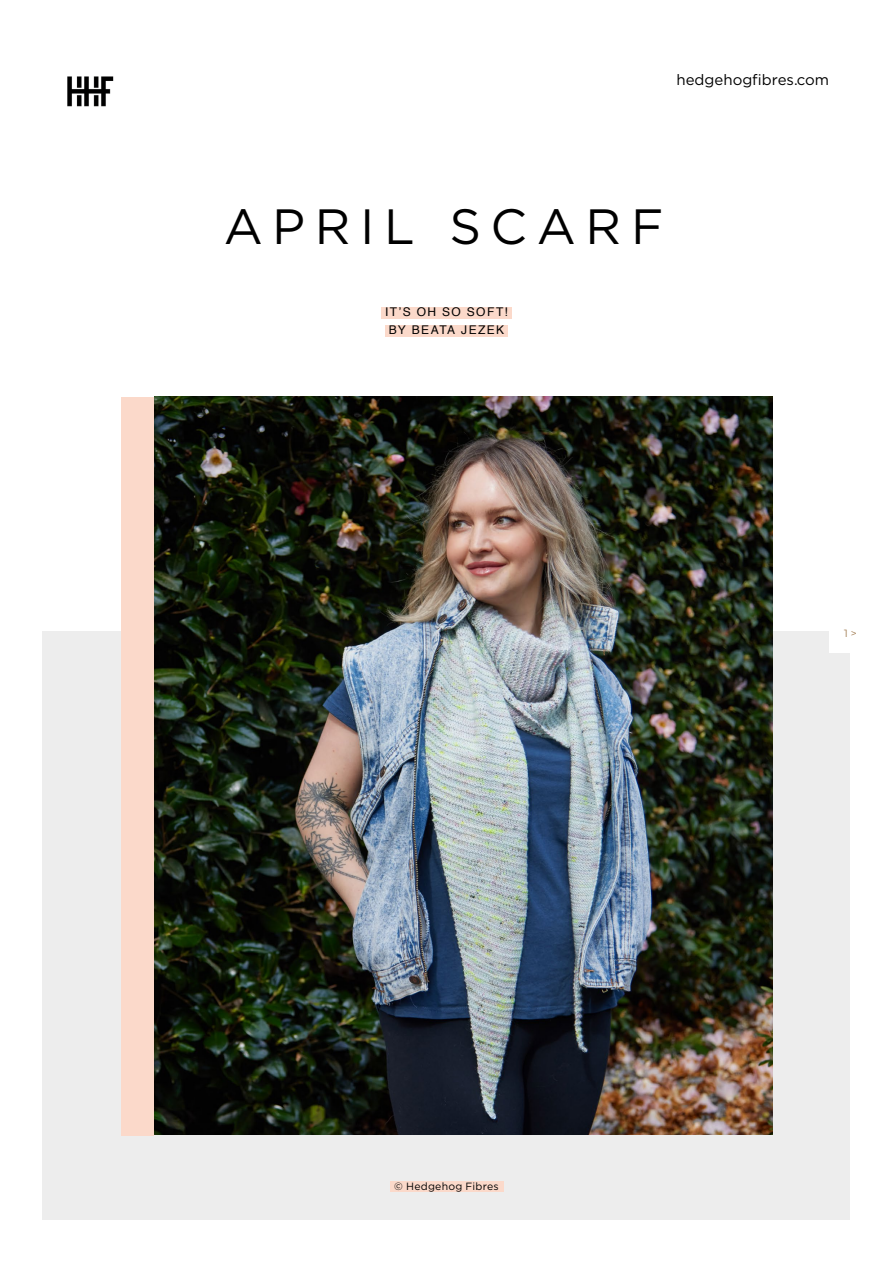
<style>
.page{position:relative;width:893px;height:1263px;background:#fff}
.page>*{position:absolute;margin:0;border:0;box-sizing:border-box;transform-origin:0 0}
.t1{font:49.5px "Gotham";letter-spacing:.195em;color:#000}
.t2{font:15px "Gotham";color:#000}
.t3{font:12px/18px "Helvetica";letter-spacing:.12em;color:#000;text-align:center}
.t4{font:10.5px "Gotham";letter-spacing:.025em;color:#000}
.t5{font:10.5px "Montserrat";color:#9f794e}
</style>
<div class="page">
<div style="left:43px;top:631px;width:807px;height:589px;background:#ededed"></div>
<img style="left:155px;top:397px;width:618px;height:737px">
<div style="left:121px;top:397px;width:33px;height:738px;background:#fbd9ca"></div>
<div style="left:381px;top:307px;width:131px;height:11px;background:#fbd9ca"></div>
<div style="left:385px;top:325px;width:123px;height:11px;background:#fbd9ca"></div>
<img style="left:67px;top:76px;width:47px;height:31px">
<div style="left:390px;top:1181px;width:113px;height:11px;background:#fbd9ca"></div>
<div style="left:829px;top:610px;width:43px;height:43px;background:#fff"></div>
<p class="t2" style="left:676px;top:72px;width:154px">hedgehogfibres.com</p>
<h1 class="t1" style="left:224px;top:200px;width:441px">APRIL SCARF</h1>
<p class="t3" style="left:385px;top:304px;width:124px">IT’S OH SO SOFT!<br>BY BEATA JEZEK</p>
<p class="t5" style="left:844px;top:626px;width:14px">1 &gt;</p>
<p class="t4" style="left:394px;top:1180px;width:106px">© Hedgehog Fibres</p>
</div>
